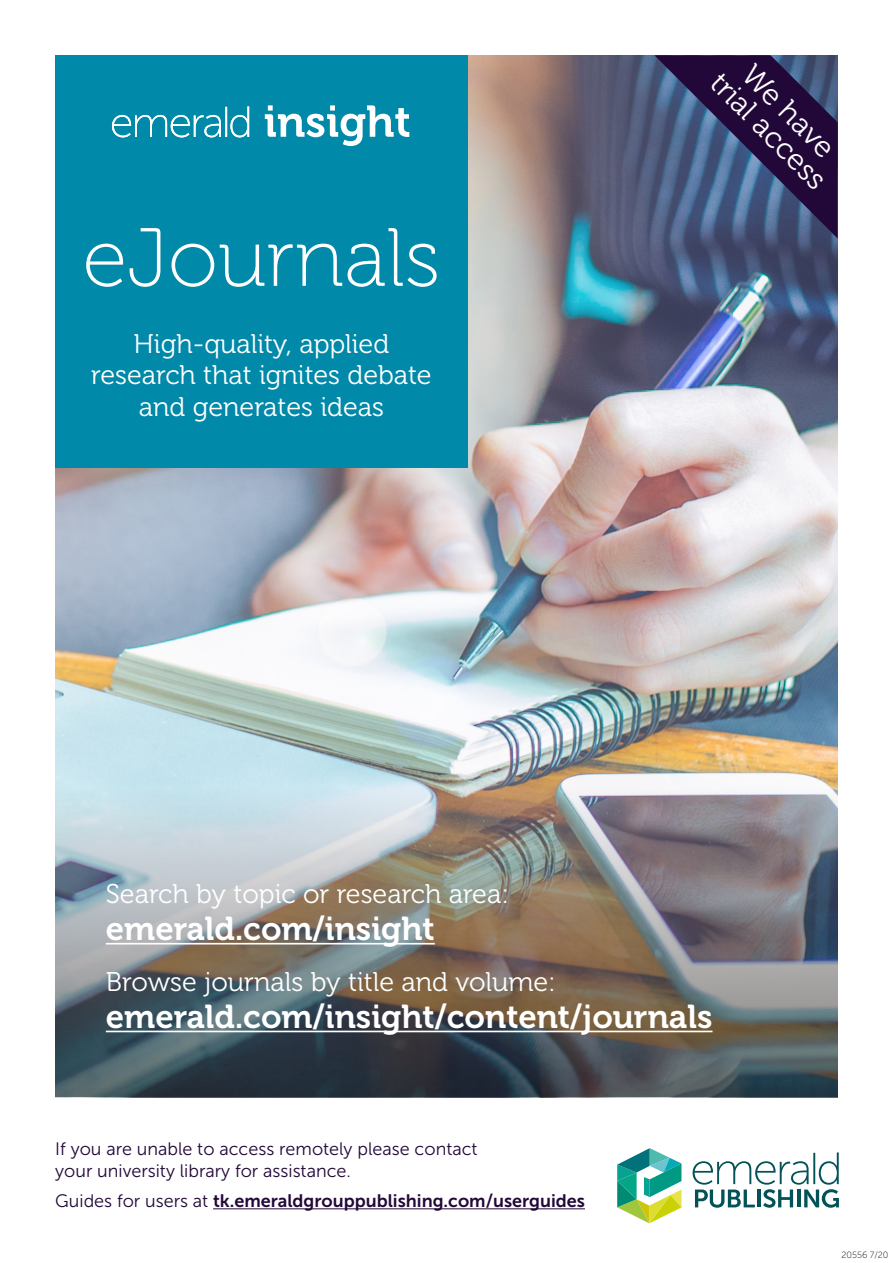
<style>
.page{position:relative;width:893px;height:1263px;background:#fff}
.page>*{position:absolute;margin:0;border:0;box-sizing:border-box;transform-origin:0 0}
.t1{font:82.5px "Museo 100";color:#fff}
.t2{font:33px "Museo 700";color:#fff}
.t3{font:30px/28.5px "Museo 300";color:#fff;text-align:center}
.t4{font:27px/31.5px "Museo 300";color:#fff;text-align:center}
.t5{font:18px/22.5px "Museo Sans 300";color:#220838}
.t6{font:18px "Museo Sans 700";color:#220838}
.t7{font:9px "Museo Sans 100";color:#000}
.s1{font-family:"Museo Sans 300"}
</style>
<div class="page">
<img style="left:55px;top:55px;width:783px;height:734px">
<img style="left:55px;top:789px;width:783px;height:308px">
<div style="left:55px;top:55px;width:413px;height:413px;background:#0089a8"></div>
<svg style="left:112px;top:105px;width:297px;height:41px"></svg>
<svg style="left:693px;top:1152px;width:146px;height:56px"></svg>
<svg style="left:617px;top:1148px;width:64px;height:75px"></svg>
<hr style="left:213px;top:1208px;width:372px;height:1px;background:#220838">
<hr style="left:106px;top:943px;width:329px;height:1px;background:#fff">
<hr style="left:106px;top:1031px;width:606px;height:1px;background:#fff">
<svg style="left:654px;top:55px;width:184px;height:184px;background:#393c66"></svg>
<h1 class="t1" style="left:83px;top:214px;width:359px">eJournals</h1>
<p class="t4" style="left:91px;top:328px;width:342px">High-quality, applied research that ignites debate and generates ideas</p>
<p class="t3" style="left:745px;top:48px;width:152px;rotate:45deg">We have trial access</p>
<p class="t4" style="left:106px;top:878px;width:405px">Search by topic or research area:</p>
<p class="t2" style="left:106px;top:911px;width:330px">emerald.com/insight</p>
<p class="t4" style="left:106px;top:966px;width:452px">Browse journals by title and volume:</p>
<p class="t2" style="left:106px;top:998px;width:608px">emerald.com/insight/content/journals</p>
<p class="t5" style="left:55px;top:1137px;width:424px">If you are unable to access remotely please contact your university library for assistance.</p>
<p class="t6" style="left:55px;top:1191px;width:531px"><span class="s1">Guides for users at</span> tk.emeraldgrouppublishing.com/userguides</p>
<p class="t7" style="left:841px;top:1250px;width:49px">20556 7/20</p>
</div>
